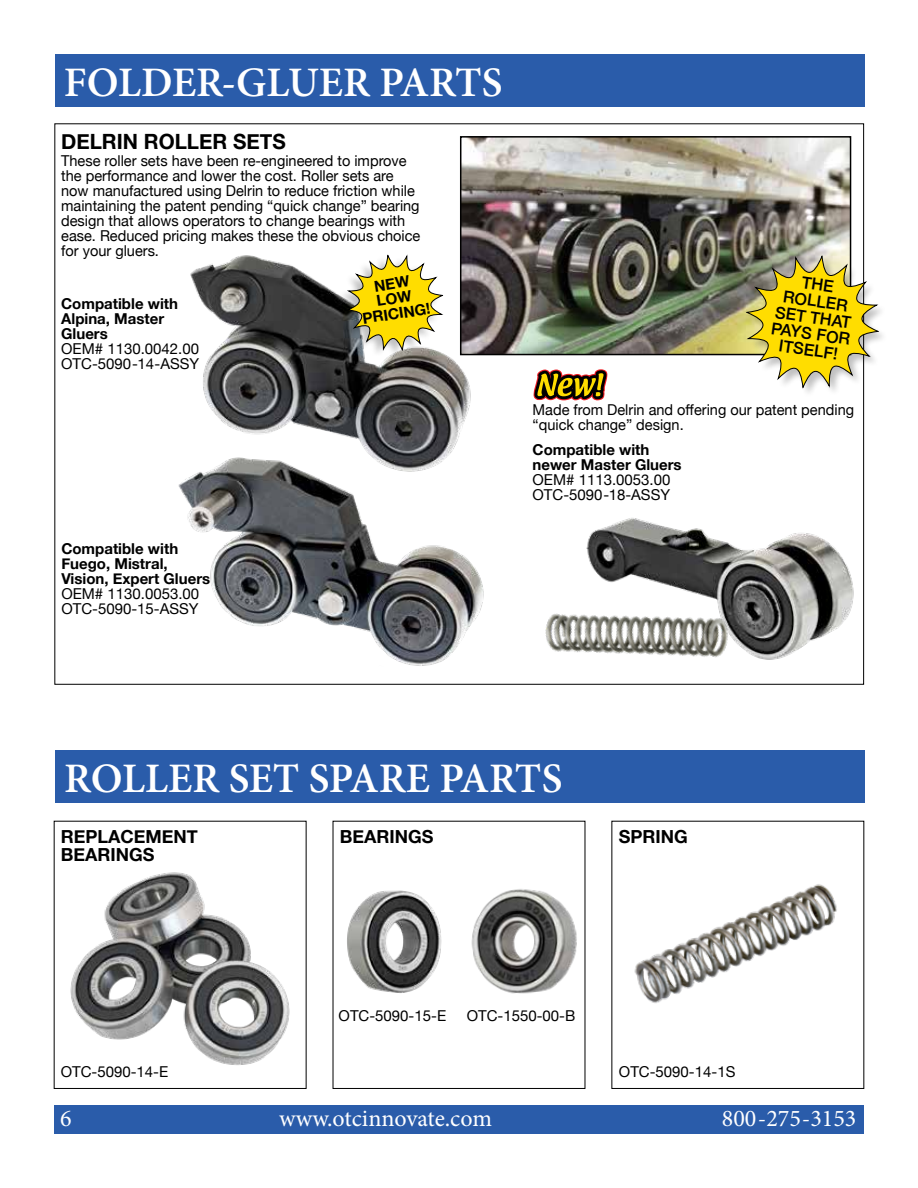
<style>
.page{position:relative;width:918px;height:1188px;background:#fff}
.page>*{position:absolute;margin:0;border:0;box-sizing:border-box;transform-origin:0 0}
.t1{font:600 42px "Minion Pro";color:#fff}
.t2{font:24px "Minion Pro";color:#fff}
.t3{font:700 21px "Helvetica Neue";color:#000}
.t4{font:700 18px/18px "Helvetica Neue";color:#000}
.t5{font:500 16.5px/16.5px "Helvetica Neue";color:#000;text-align:center}
.t6{font:700 15.15px/15.1px "Helvetica Neue";color:#000;text-align:center}
.t7{font:15px/15px "Helvetica Neue";color:#000}
.t8{font:700 15px/15px "Helvetica Neue";color:#000}
</style>
<div class="page">
<img style="left:70px;top:872px;width:220px;height:193px">
<img style="left:634px;top:884px;width:203px;height:119px">
<img style="left:190px;top:255px;width:283px;height:200px">
<img style="left:178px;top:455px;width:306px;height:211px">
<img style="left:586px;top:518px;width:268px;height:142px">
<img style="left:471px;top:889px;width:106px;height:105px">
<img style="left:347px;top:890px;width:95px;height:103px">
<img style="left:463px;top:139px;width:385px;height:213px">
<div style="left:460px;top:136px;width:391px;height:219px;border:2px solid #000"></div>
<img style="left:535px;top:557px;width:201px;height:128px">
<svg style="left:533px;top:369px;width:75px;height:32px"></svg>
<div style="left:55px;top:54px;width:810px;height:53px;background:#2a5caa"></div>
<div style="left:54px;top:1105px;width:810px;height:29px;background:#2a5caa"></div>
<div style="left:55px;top:750px;width:810px;height:53px;background:#2a5caa"></div>
<svg style="left:745px;top:254px;width:134px;height:135px"></svg>
<div style="left:336px;top:254px;width:106px;height:106px;background:#000;opacity:.25"></div>
<svg style="left:346px;top:254px;width:97px;height:97px"></svg>
<h1 class="t1" style="left:64px;top:53px;width:440px">FOLDER-GLUER PARTS</h1>
<h3 class="t3" style="left:61px;top:125px;width:226px">DELRIN ROLLER SETS</h3>
<p class="t7" style="left:61px;top:154px;width:361px">These roller sets have been re-engineered to improve the performance and lower the cost. Roller sets are now manufactured using Delrin to reduce friction while maintaining the patent pending “quick change” bearing design that allows operators to change bearings with ease. Reduced pricing makes these the obvious choice for your gluers.</p>
<p class="t8" style="left:61px;top:296px;width:118px">Compatible with<br>Alpina, Master<br>Gluers</p>
<p class="t7" style="left:61px;top:342px;width:140px">OEM# 1130.0042.00<br>OTC-5090-14-ASSY</p>
<p class="t8" style="left:61px;top:542px;width:150px">Compatible with<br>Fuego, Mistral,<br>Vision, Expert Gluers</p>
<p class="t7" style="left:61px;top:587px;width:139px">OEM# 1130.0053.00<br>OTC-5090-15-ASSY</p>
<p class="t6" style="left:357px;top:282px;width:70px;rotate:-9deg">NEW<br>LOW<br>PRICING!</p>
<p class="t5" style="left:780px;top:269px;width:81px;rotate:8deg">THE<br>ROLLER<br>SET THAT<br>PAYS FOR<br>ITSELF!</p>
<p class="t7" style="left:533px;top:404px;width:323px">Made from Delrin and offering our patent pending “quick change” design.</p>
<p class="t8" style="left:533px;top:443px;width:151px">Compatible with newer Master Gluers</p>
<p class="t7" style="left:533px;top:473px;width:139px">OEM# 1113.0053.00<br>OTC-5090-18-ASSY</p>
<h1 class="t1" style="left:64px;top:750px;width:500px">ROLLER SET SPARE PARTS</h1>
<p class="t4" style="left:61px;top:828px;width:138px">REPLACEMENT<br>BEARINGS</p>
<p class="t4" style="left:340px;top:828px;width:95px">BEARINGS</p>
<p class="t4" style="left:619px;top:828px;width:70px">SPRING</p>
<p class="t7" style="left:61px;top:1065px;width:109px">OTC-5090-14-E</p>
<p class="t7" style="left:339px;top:1009px;width:109px">OTC-5090-15-E</p>
<p class="t7" style="left:467px;top:1009px;width:110px">OTC-1550-00-B</p>
<p class="t7" style="left:619px;top:1065px;width:118px">OTC-5090-14-1S</p>
<h2 class="t2" style="left:60px;top:1102px;width:13px">6</h2>
<h2 class="t2" style="left:279px;top:1102px;width:215px">www.otcinnovate.com</h2>
<h2 class="t2" style="left:722px;top:1102px;width:136px">800-275-3153</h2>
</div>
